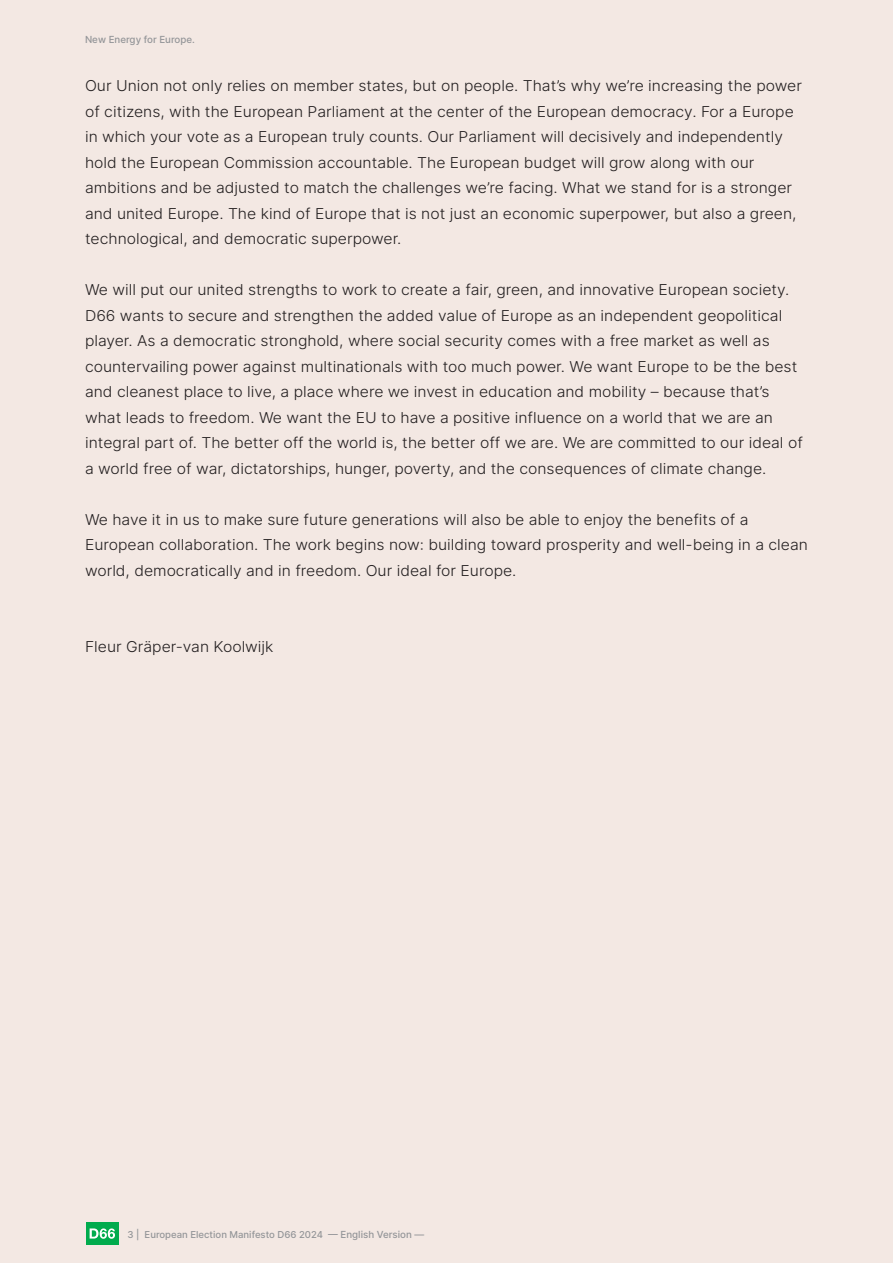
<style>
.page{position:relative;width:893px;height:1263px;background:#f3e8e3}
.page>*{position:absolute;margin:0;border:0;box-sizing:border-box;transform-origin:0 0}
.t1{font:300 15px/25.5px "Inter";color:#231f20;scale:1.05 1}
.t2{font:500 9.75px "Inter";color:#939598}
.t3{font:500 9.6px "Inter";color:#939598}
.s1{font-size:9.75px}
</style>
<div class="page">
<div style="left:86px;top:1222px;width:33px;height:23px;background:#00ab4d"></div>
<svg style="left:90px;top:1228px;width:25px;height:11px"></svg>
<p class="t2" style="left:85px;top:33px;width:111px">New Energy for Europe.</p>
<p class="t1" style="left:85px;top:73px;width:684px">Our Union not only relies on member states, but on people. That’s why we’re increasing the power of citizens, with the European Parliament at the center of the European democracy. For a Europe in which your vote as a European truly counts. Our Parliament will decisively and independently hold the European Commission accountable. The European budget will grow along with our ambitions and be adjusted to match the challenges we’re facing. What we stand for is a stronger and united Europe. The kind of Europe that is not just an economic superpower, but also a green, technological, and democratic superpower.</p>
<p class="t1" style="left:85px;top:277px;width:685px">We will put our united strengths to work to create a fair, green, and innovative European society.<br>D66 wants to secure and strengthen the added value of Europe as an independent geopolitical player. As a democratic stronghold, where social security comes with a free market as well as countervailing power against multinationals with too much power. We want Europe to be the best and cleanest place to live, a place where we invest in education and mobility – because that’s what leads to freedom. We want the EU to have a positive influence on a world that we are an integral part of. The better off the world is, the better off we are. We are committed to our ideal of a world free of war, dictatorships, hunger, poverty, and the consequences of climate change.</p>
<p class="t1" style="left:85px;top:506px;width:690px">We have it in us to make sure future generations will also be able to enjoy the benefits of a<br>European collaboration. The work begins now: building toward prosperity and well-being in a clean world, democratically and in freedom. Our ideal for Europe.</p>
<p class="t1" style="left:85px;top:634px;width:181px">Fleur Gräper-van Koolwijk</p>
<p class="t3" style="left:128px;top:1227px;width:298px">3 | European Election Manifesto D66 2024 <span class="s1">— English Version —</span></p>
</div>
